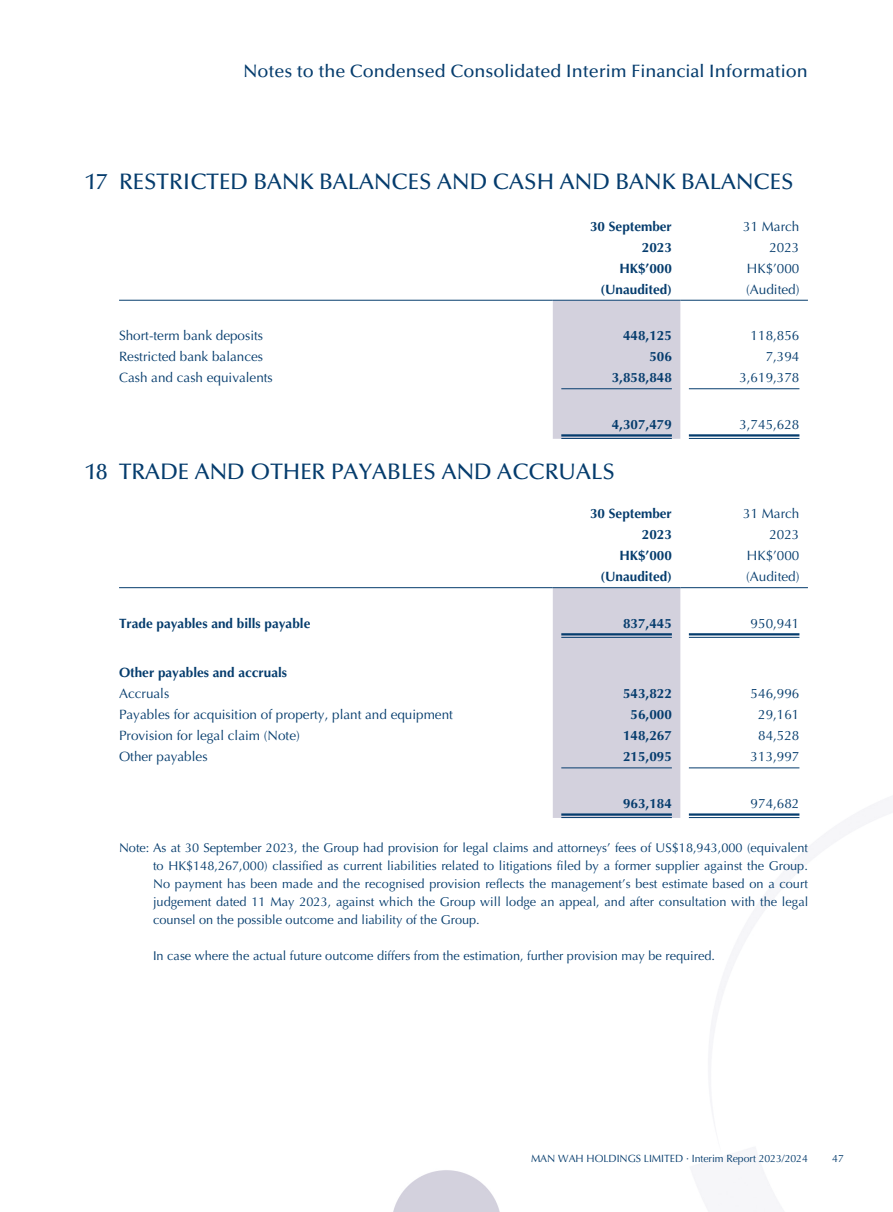
<style>
.page{position:relative;width:893px;height:1212px;background:#fff}
.page>*{position:absolute;margin:0;border:0;box-sizing:border-box;transform-origin:0 0}
.t1{font:500 22.5px "Optima LT Std";color:#053c6d}
.t2{font:500 18px "Optima LT Std";color:#053c6d}
.t3{font:13.5px/21px "Optima LT Std";color:#053c6d;text-align:right}
.t4{font:700 13.5px/21px "Optima LT Std";color:#053c6d;text-align:right}
.t5{font:12.75px/18px "Optima LT Std";color:#053c6d;text-align:justify}
.t6{font:10.5px "Optima LT Std";letter-spacing:-.005em;color:#053c6d}
</style>
<div class="page">
<img style="left:119px;top:299px;width:772px;height:913px">
<div style="left:553px;top:301px;width:127px;height:138px;background:#d3d1dd"></div>
<hr style="left:119px;top:300px;width:434px;height:1px;background:#053c6d">
<hr style="left:553px;top:300px;width:127px;height:1px;background:#053c6d">
<hr style="left:680px;top:300px;width:128px;height:1px;background:#053c6d">
<hr style="left:561px;top:388px;width:111px;height:1px;background:#053c6d">
<hr style="left:689px;top:388px;width:110px;height:1px;background:#053c6d">
<hr style="left:561px;top:434px;width:111px;height:2px;background:#053c6d">
<hr style="left:561px;top:438px;width:111px;height:1px;background:#053c6d">
<hr style="left:689px;top:434px;width:110px;height:2px;background:#053c6d">
<hr style="left:689px;top:438px;width:110px;height:1px;background:#053c6d">
<div style="left:553px;top:588px;width:127px;height:230px;background:#d3d1dd"></div>
<hr style="left:119px;top:587px;width:434px;height:1px;background:#053c6d">
<hr style="left:553px;top:587px;width:127px;height:1px;background:#053c6d">
<hr style="left:680px;top:587px;width:128px;height:1px;background:#053c6d">
<hr style="left:561px;top:633px;width:111px;height:2px;background:#053c6d">
<hr style="left:561px;top:637px;width:111px;height:1px;background:#053c6d">
<hr style="left:689px;top:633px;width:110px;height:2px;background:#053c6d">
<hr style="left:689px;top:637px;width:110px;height:1px;background:#053c6d">
<hr style="left:561px;top:767px;width:111px;height:1px;background:#053c6d">
<hr style="left:689px;top:767px;width:110px;height:1px;background:#053c6d">
<hr style="left:561px;top:813px;width:111px;height:3px;background:#053c6d">
<hr style="left:561px;top:817px;width:111px;height:1px;background:#053c6d">
<hr style="left:689px;top:813px;width:110px;height:3px;background:#053c6d">
<hr style="left:689px;top:817px;width:110px;height:1px;background:#053c6d">
<h2 class="t2" style="left:243px;top:60px;width:566px">Notes to the Condensed Consolidated Interim Financial Information</h2>
<h1 class="t1" style="left:85px;top:169px;width:710px">17 RESTRICTED BANK BALANCES AND CASH AND BANK BALANCES</h1>
<p class="t4" style="left:590px;top:216px;width:83px">30 September<br>2023</p>
<p class="t3" style="left:743px;top:216px;width:58px">31 March<br>2023</p>
<p class="t4" style="left:619px;top:258px;width:54px">HK$’000</p>
<p class="t3" style="left:747px;top:258px;width:54px">HK$’000</p>
<p class="t4" style="left:601px;top:279px;width:73px">(Unaudited)</p>
<p class="t3" style="left:746px;top:279px;width:55px">(Audited)</p>
<p class="t3" style="left:119px;top:325px;width:146px">Short-term bank deposits</p>
<p class="t4" style="left:623px;top:325px;width:50px">448,125</p>
<p class="t3" style="left:751px;top:325px;width:50px">118,856</p>
<p class="t3" style="left:119px;top:346px;width:146px">Restricted bank balances</p>
<p class="t4" style="left:649px;top:346px;width:24px">506</p>
<p class="t3" style="left:766px;top:346px;width:35px">7,394</p>
<p class="t3" style="left:119px;top:367px;width:155px">Cash and cash equivalents</p>
<p class="t4" style="left:612px;top:367px;width:62px">3,858,848</p>
<p class="t3" style="left:739px;top:367px;width:62px">3,619,378</p>
<p class="t4" style="left:612px;top:414px;width:62px">4,307,479</p>
<p class="t3" style="left:739px;top:414px;width:62px">3,745,628</p>
<h1 class="t1" style="left:85px;top:459px;width:531px">18 TRADE AND OTHER PAYABLES AND ACCRUALS</h1>
<p class="t4" style="left:590px;top:503px;width:83px">30 September<br>2023</p>
<p class="t3" style="left:743px;top:503px;width:58px">31 March<br>2023</p>
<p class="t4" style="left:619px;top:545px;width:54px">HK$’000</p>
<p class="t3" style="left:747px;top:545px;width:54px">HK$’000</p>
<p class="t4" style="left:601px;top:566px;width:73px">(Unaudited)</p>
<p class="t3" style="left:746px;top:566px;width:55px">(Audited)</p>
<p class="t4" style="left:119px;top:613px;width:193px">Trade payables and bills payable</p>
<p class="t4" style="left:623px;top:613px;width:50px">837,445</p>
<p class="t3" style="left:751px;top:613px;width:50px">950,941</p>
<p class="t4" style="left:119px;top:662px;width:170px">Other payables and accruals</p>
<p class="t3" style="left:119px;top:683px;width:52px">Accruals</p>
<p class="t4" style="left:623px;top:683px;width:50px">543,822</p>
<p class="t3" style="left:751px;top:683px;width:50px">546,996</p>
<p class="t3" style="left:119px;top:704px;width:335px">Payables for acquisition of property, plant and equipment</p>
<p class="t4" style="left:631px;top:704px;width:43px">56,000</p>
<p class="t3" style="left:758px;top:704px;width:43px">29,161</p>
<p class="t3" style="left:119px;top:725px;width:182px">Provision for legal claim (Note)</p>
<p class="t4" style="left:623px;top:725px;width:50px">148,267</p>
<p class="t3" style="left:758px;top:725px;width:43px">84,528</p>
<p class="t3" style="left:119px;top:746px;width:90px">Other payables</p>
<p class="t4" style="left:623px;top:746px;width:50px">215,095</p>
<p class="t3" style="left:751px;top:746px;width:50px">313,997</p>
<p class="t4" style="left:623px;top:793px;width:50px">963,184</p>
<p class="t3" style="left:751px;top:793px;width:50px">974,682</p>
<p class="t5" style="left:153px;top:839px;width:657px;text-indent:-34px">Note: As at 30 September 2023, the Group had provision for legal claims and attorneys’ fees of US$18,943,000 (equivalent to HK$148,267,000) classified as current liabilities related to litigations filed by a former supplier against the Group.<br>No payment has been made and the recognised provision reflects the management’s best estimate based on a court judgement dated 11 May 2023, against which the Group will lodge an appeal, and after consultation with the legal counsel on the possible outcome and liability of the Group.</p>
<p class="t5" style="left:153px;top:947px;width:563px">In case where the actual future outcome differs from the estimation, further provision may be required.</p>
<p class="t6" style="left:531px;top:1153px;width:278px">MAN WAH HOLDINGS LIMITED · Interim Report 2023/2024</p>
<p class="t6" style="left:832px;top:1153px;width:13px">47</p>
</div>
